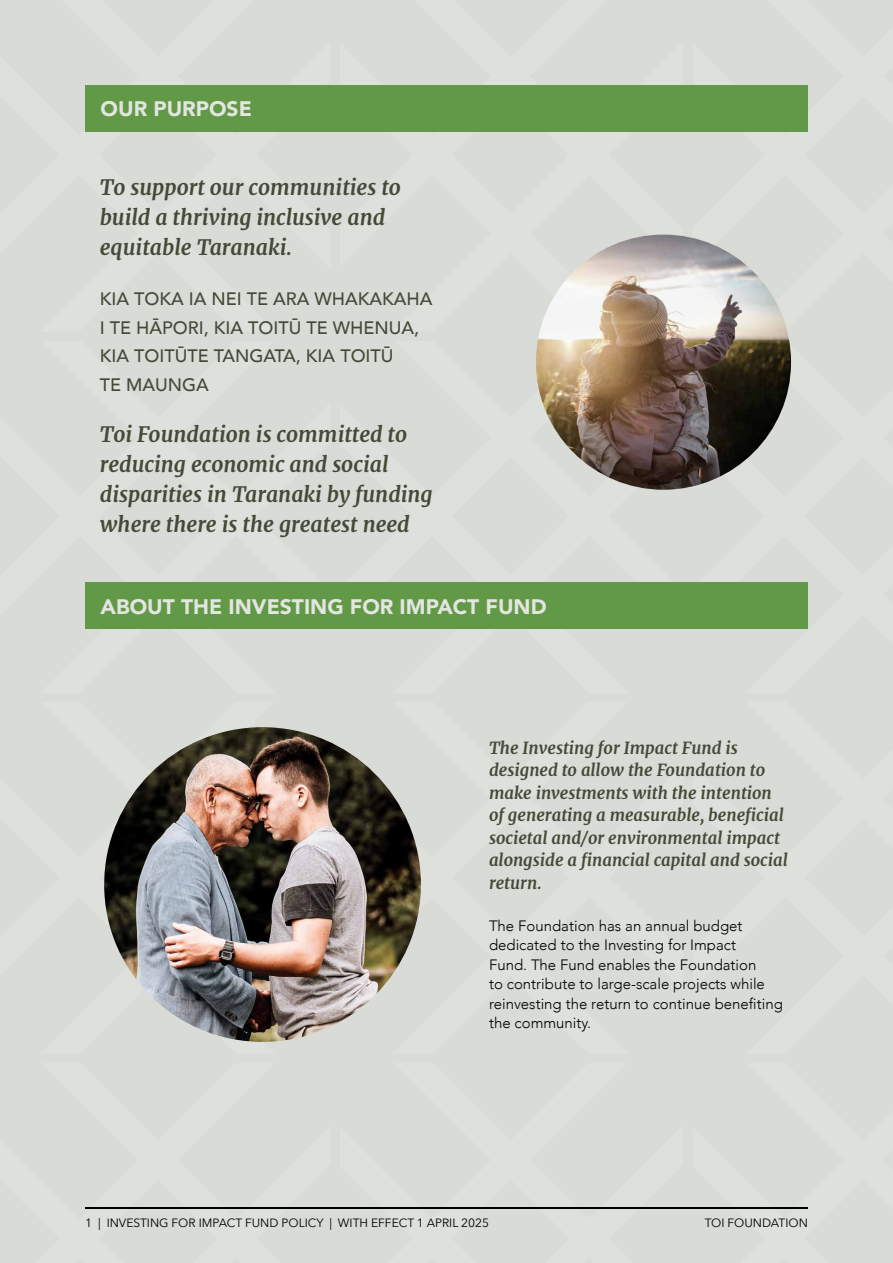
<style>
.page{position:relative;width:893px;height:1263px;background:#d9dbd7}
.page>*{position:absolute;margin:0;border:0;box-sizing:border-box;transform-origin:0 0}
.t1{font:italic 700 21px/30px "Merriweather";color:#454a38}
.t2{font:900 21px "Avenir";color:#e3e5e0}
.t3{font:500 18px/28.5px "Avenir";color:#454a38}
.t4{font:italic 700 16.5px/22.5px "Merriweather";color:#454a38}
.t5{font:300 15px/19.5px "Avenir";color:#000}
.t6{font:12px "Avenir Next";color:#000}
</style>
<div class="page">
<div style="left:85px;top:85px;width:723px;height:47px;background:#629947"></div>
<div style="left:85px;top:583px;width:723px;height:46px;background:#629947"></div>
<img style="left:104px;top:727px;width:317px;height:315px">
<img style="left:536px;top:235px;width:255px;height:255px;border-radius:128px">
<hr style="left:85px;top:1207px;width:723px;height:2px;background:#000">
<p class="t2" style="left:101px;top:91px;width:153px">OUR PURPOSE</p>
<p class="t1" style="left:100px;top:173px;width:302px">To support our communities to build a thriving inclusive and equitable Taranaki.</p>
<p class="t3" style="left:100px;top:284px;width:334px">KIA TOKA IA NEI TE ARA WHAKAKAHA<br>I TE HĀPORI, KIA TOITŪ TE WHENUA,<br>KIA TOITŪTE TANGATA, KIA TOITŪ<br>TE MAUNGA</p>
<p class="t1" style="left:100px;top:420px;width:334px">Toi Foundation is committed to reducing economic and social disparities in Taranaki by funding where there is the greatest need</p>
<p class="t2" style="left:101px;top:588px;width:447px">ABOUT THE INVESTING FOR IMPACT FUND</p>
<p class="t4" style="left:489px;top:737px;width:300px">The Investing for Impact Fund is designed to allow the Foundation to make investments with the intention of generating a measurable, beneficial societal and/or environmental impact alongside a financial capital and social return.</p>
<p class="t5" style="left:489px;top:916px;width:295px">The Foundation has an annual budget dedicated to the Investing for Impact<br>Fund. The Fund enables the Foundation<br>to contribute to large-scale projects while reinvesting the return to continue benefiting the community.</p>
<p class="t6" style="left:85px;top:1213px;width:405px">1 | INVESTING FOR IMPACT FUND POLICY | WITH EFFECT 1 APRIL 2025</p>
<p class="t6" style="left:705px;top:1213px;width:105px">TOI FOUNDATION</p>
</div>
